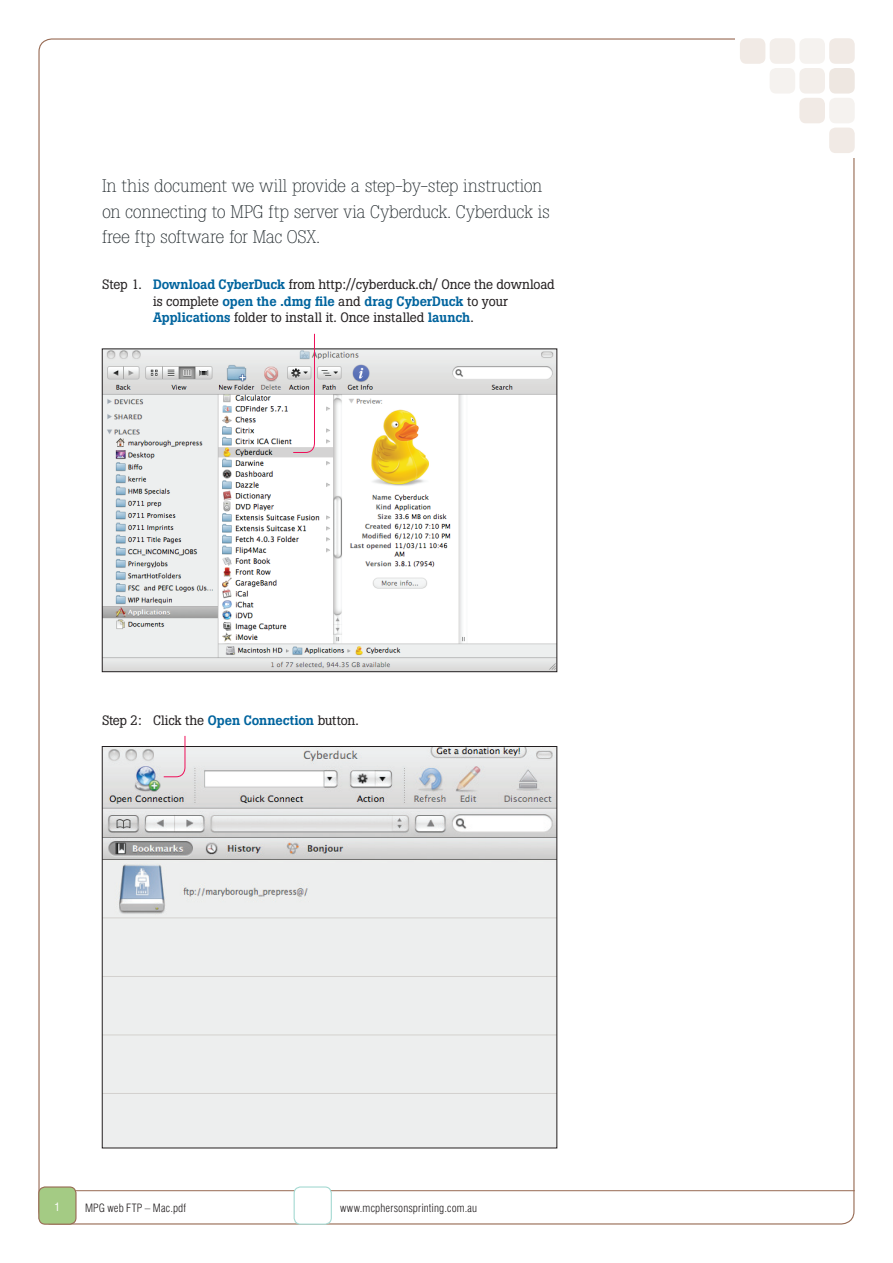
<style>
.page{position:relative;width:893px;height:1263px;background:#fff}
.page>*{position:absolute;margin:0;border:0;box-sizing:border-box;transform-origin:0 0}
._3-intro_copy{font:300 18px/25.5px "Boton";letter-spacing:-.02em;color:#1d2529}
._5-body_indent{font:13.5px/16.5px "Boton";letter-spacing:-.01em;color:#231f20}
._2a-PDF_filename_B{font:300 condensed 11.25px "Swiss 721";letter-spacing:.01em;color:#231f20}
._2-PDF_filename_W{font:condensed 11.25px "Swiss 721";color:#fff}
.s1{font-weight:500;color:#00649e}
</style>
<div class="page">
<hr style="left:64px;top:1190px;width:791px;height:1px;background:#976a53">
<div style="left:294px;top:1187px;width:37px;height:37px;background:#fff;border-radius:6px"></div>
<div style="left:294px;top:1186px;width:38px;height:39px;border:1px solid #a4d9d2;border-radius:6px"></div>
<div style="left:39px;top:1187px;width:37px;height:37px;background:#a4cb84;border-radius:6px"></div>
<div style="left:38px;top:1186px;width:39px;height:39px;border:1px solid #976a53;border-radius:6px"></div>
<div style="left:829px;top:38px;width:26px;height:26px;background:#f1eae5;border-radius:6px"></div>
<div style="left:829px;top:68px;width:26px;height:26px;background:#eee7e1;border-radius:6px"></div>
<div style="left:829px;top:98px;width:26px;height:25px;background:#f5f2ef;border-radius:6px"></div>
<div style="left:829px;top:128px;width:26px;height:25px;background:#f1eae5;border-radius:6px"></div>
<div style="left:799px;top:38px;width:26px;height:26px;background:#f5f2ef;border-radius:6px"></div>
<div style="left:770px;top:38px;width:25px;height:26px;background:#f3eeea;border-radius:6px"></div>
<div style="left:740px;top:38px;width:25px;height:26px;background:#f1eae5;border-radius:6px"></div>
<div style="left:799px;top:68px;width:26px;height:26px;background:#f3eeea;border-radius:6px"></div>
<div style="left:770px;top:68px;width:25px;height:26px;background:#f5f2ef;border-radius:6px"></div>
<div style="left:799px;top:98px;width:26px;height:25px;background:#f1eae5;border-radius:6px"></div>
<img style="left:104px;top:351px;width:451px;height:319px">
<div style="left:102px;top:349px;width:455px;height:323px;border:1px solid #231f20"></div>
<img style="left:104px;top:748px;width:451px;height:398px">
<svg style="left:293px;top:333px;width:22px;height:120px"></svg>
<svg style="left:163px;top:735px;width:22px;height:42px"></svg>
<p class="_3-intro_copy" style="left:102px;top:173px;width:449px">In this document we will provide a step-by-step instruction on connecting to MPG ftp server via Cyberduck. Cyberduck is free ftp software for Mac OSX.</p>
<p class="_5-body_indent" style="left:153px;top:276px;width:403px;text-indent:-51px">Step 1. <span class="s1">Download CyberDuck</span> from http://cyberduck.ch/ Once the download is complete <span class="s1">open the .dmg file</span> and <span class="s1">drag CyberDuck</span> to your<br><span class="s1">Applications</span> folder to install it. Once installed <span class="s1">launch</span>.</p>
<p class="_5-body_indent" style="left:102px;top:711px;width:258px">Step 2: Click the <span class="s1">Open Connection</span> button.</p>
<p class="_2-PDF_filename_W" style="left:55px;top:1200px;width:7px">1</p>
<p class="_2a-PDF_filename_B" style="left:85px;top:1201px;width:103px">MPG web FTP – Mac.pdf</p>
<p class="_2a-PDF_filename_B" style="left:340px;top:1201px;width:138px">www.mcphersonsprinting.com.au</p>
</div>
